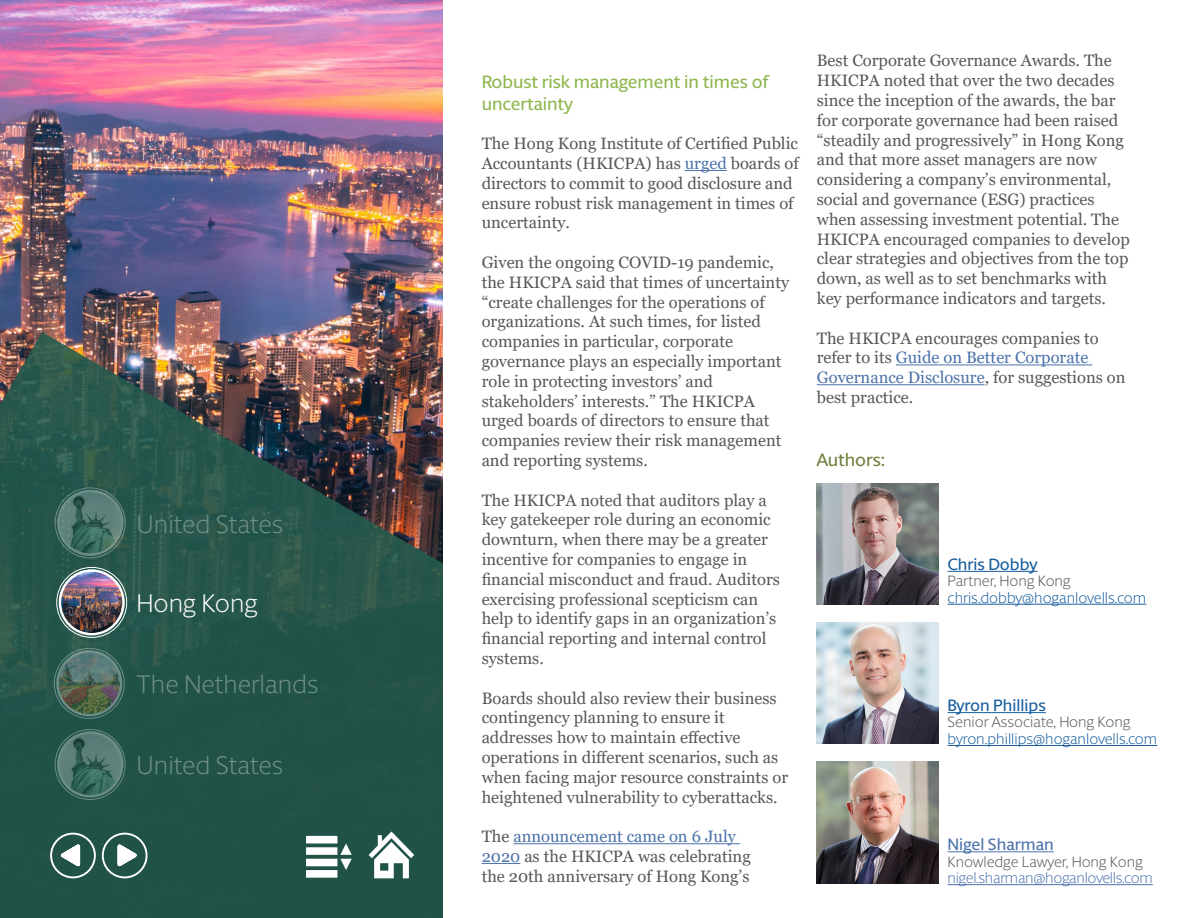
<style>
.page{position:relative;width:1188px;height:918px;background:#fff}
.page>*{position:absolute;margin:0;border:0;box-sizing:border-box;transform-origin:0 0}
.t1{font:300 25.5px "Berlingske Sans Round";color:#709187}
.t2{font:300 25.5px "Berlingske Sans Round";letter-spacing:-.01em;color:#fff}
.t3{font:500 18px/21.6px "Berlingske Sans Round";color:#8eb64e}
.t4{font:500 18px "Berlingske Sans Round";color:#6f803d}
.t5{font:16.5px/19.8px "Georgia";color:#57585a}
.C_PIT_Contact_name{font:500 16.5px "Berlingske Sans Round";color:#175d9e}
.t6{font:500 16.5px "Berlingske Sans Round";color:#4d72ac}
.C_PIT_Contact_name-2{font:300 15px "Berlingske Sans Round";letter-spacing:-.005em;color:#57585a}
.C_PIT_Contact_name-3{font:300 15px "Berlingske Sans Round";color:#175d9e}
.t7{font:300 15px "Berlingske Sans Round";letter-spacing:-.02em;color:#4d72ac}
.s1{color:#4d72ac}
</style>
<div class="page">
<hr style="left:685px;top:170px;width:42px;height:1px;background:#4d72ac">
<hr style="left:513px;top:843px;width:227px;height:1px;background:#4d72ac">
<hr style="left:482px;top:863px;width:38px;height:1px;background:#4d72ac">
<hr style="left:896px;top:365px;width:196px;height:1px;background:#4d72ac">
<hr style="left:817px;top:384px;width:168px;height:1px;background:#4d72ac">
<img style="left:1px;top:1px;width:441px;height:331px">
<img style="left:817px;top:622px;width:121px;height:122px">
<img style="left:817px;top:762px;width:121px;height:121px">
<hr style="left:948px;top:712px;width:98px;height:1px;background:#175d9e">
<hr style="left:948px;top:745px;width:209px;height:1px;background:#175d9e">
<hr style="left:948px;top:851px;width:106px;height:1px;background:#4d72ac">
<hr style="left:948px;top:884px;width:205px;height:1px;background:#4d72ac">
<img style="left:817px;top:483px;width:121px;height:122px">
<hr style="left:948px;top:571px;width:90px;height:1px;background:#175d9e">
<hr style="left:948px;top:604px;width:198px;height:1px;background:#175d9e">
<svg style="left:1px;top:332px;width:441px;height:586px;background:#32544a"></svg>
<svg style="left:116px;top:840px;width:26px;height:31px"></svg>
<div style="left:102px;top:833px;width:46px;height:45px;border:2px solid #fff;border-radius:50%"></div>
<svg style="left:55px;top:840px;width:27px;height:31px"></svg>
<div style="left:50px;top:833px;width:46px;height:45px;border:2px solid #fff;border-radius:50%"></div>
<svg style="left:369px;top:832px;width:45px;height:46px"></svg>
<svg style="left:306px;top:836px;width:46px;height:42px"></svg>
<img style="left:59px;top:732px;width:64px;height:64px;border-radius:32px">
<div style="left:55px;top:729px;width:71px;height:71px;border:1px solid #fff;border-radius:50%"></div>
<div style="left:57px;top:732px;width:66px;height:66px;border:2px solid #fff;border-radius:50%"></div>
<img style="left:57px;top:650px;width:64px;height:65px;border-radius:32px">
<div style="left:54px;top:648px;width:71px;height:71px;border:1px solid #fff;border-radius:50%"></div>
<div style="left:56px;top:650px;width:66px;height:66px;border:2px solid #fff;border-radius:50%"></div>
<img style="left:59px;top:570px;width:65px;height:64px;border-radius:32px">
<div style="left:56px;top:567px;width:71px;height:71px;border:1px solid #fff;border-radius:50%"></div>
<div style="left:59px;top:569px;width:66px;height:66px;border:2px solid #fff;border-radius:50%"></div>
<img style="left:59px;top:490px;width:64px;height:64px;border-radius:32px">
<div style="left:55px;top:488px;width:71px;height:70px;border:1px solid #fff;border-radius:50%"></div>
<div style="left:57px;top:490px;width:66px;height:66px;border:2px solid #fff;border-radius:50%"></div>
<p class="t1" style="left:137px;top:506px;width:148px">United States</p>
<p class="t2" style="left:137px;top:586px;width:122px">Hong Kong</p>
<p class="t1" style="left:137px;top:667px;width:183px">The Netherlands</p>
<p class="t1" style="left:137px;top:748px;width:148px">United States</p>
<p class="t3" style="left:482px;top:70px;width:288px">Robust risk management in times of uncertainty</p>
<p class="t5" style="left:482px;top:134px;width:319px">The Hong Kong Institute of Certified Public Accountants (HKICPA) has <span class="s1">urged</span> boards of directors to commit to good disclosure and ensure robust risk management in times of uncertainty.</p>
<p class="t5" style="left:482px;top:253px;width:309px">Given the ongoing COVID-19 pandemic, the HKICPA said that times of uncertainty “create challenges for the operations of organizations. At such times, for listed companies in particular, corporate governance plays an especially important role in protecting investors’ and stakeholders’ interests.” The HKICPA urged boards of directors to ensure that companies review their risk management and reporting systems.</p>
<p class="t5" style="left:482px;top:490px;width:300px">The HKICPA noted that auditors play a key gatekeeper role during an economic downturn, when there may be a greater incentive for companies to engage in financial misconduct and fraud. Auditors exercising professional scepticism can help to identify gaps in an organization’s financial reporting and internal control systems.</p>
<p class="t5" style="left:482px;top:688px;width:308px">Boards should also review their business contingency planning to ensure it addresses how to maintain effective operations in different scenarios, such as when facing major resource constraints or heightened vulnerability to cyberattacks.</p>
<p class="t5" style="left:482px;top:827px;width:271px">The <span class="s1">announcement came on 6 July<br>2020</span> as the HKICPA was celebrating the 20th anniversary of Hong Kong’s</p>
<p class="t5" style="left:817px;top:51px;width:315px">Best Corporate Governance Awards. The HKICPA noted that over the two decades since the inception of the awards, the bar for corporate governance had been raised “steadily and progressively” in Hong Kong and that more asset managers are now considering a company’s environmental, social and governance (ESG) practices when assessing investment potential. The HKICPA encouraged companies to develop clear strategies and objectives from the top down, as well as to set benchmarks with key performance indicators and targets.</p>
<p class="t5" style="left:817px;top:328px;width:310px">The HKICPA encourages companies to refer to its <span class="s1">Guide on Better Corporate Governance Disclosure</span>, for suggestions on best practice.</p>
<p class="t4" style="left:817px;top:447px;width:69px">Authors:</p>
<p class="C_PIT_Contact_name" style="left:948px;top:553px;width:92px">Chris Dobby</p>
<p class="C_PIT_Contact_name-2" style="left:948px;top:571px;width:125px">Partner, Hong Kong</p>
<p class="C_PIT_Contact_name-3" style="left:948px;top:587px;width:200px">chris.dobby@hoganlovells.com</p>
<p class="C_PIT_Contact_name" style="left:948px;top:694px;width:100px">Byron Phillips</p>
<p class="C_PIT_Contact_name-2" style="left:948px;top:712px;width:184px">Senior Associate, Hong Kong</p>
<p class="C_PIT_Contact_name-3" style="left:948px;top:728px;width:211px">byron.phillips@hoganlovells.com</p>
<p class="t6" style="left:948px;top:833px;width:108px">Nigel Sharman</p>
<p class="C_PIT_Contact_name-2" style="left:948px;top:851px;width:197px">Knowledge Lawyer, Hong Kong</p>
<p class="t7" style="left:948px;top:868px;width:207px">nigel.sharman@hoganlovells.com</p>
</div>
